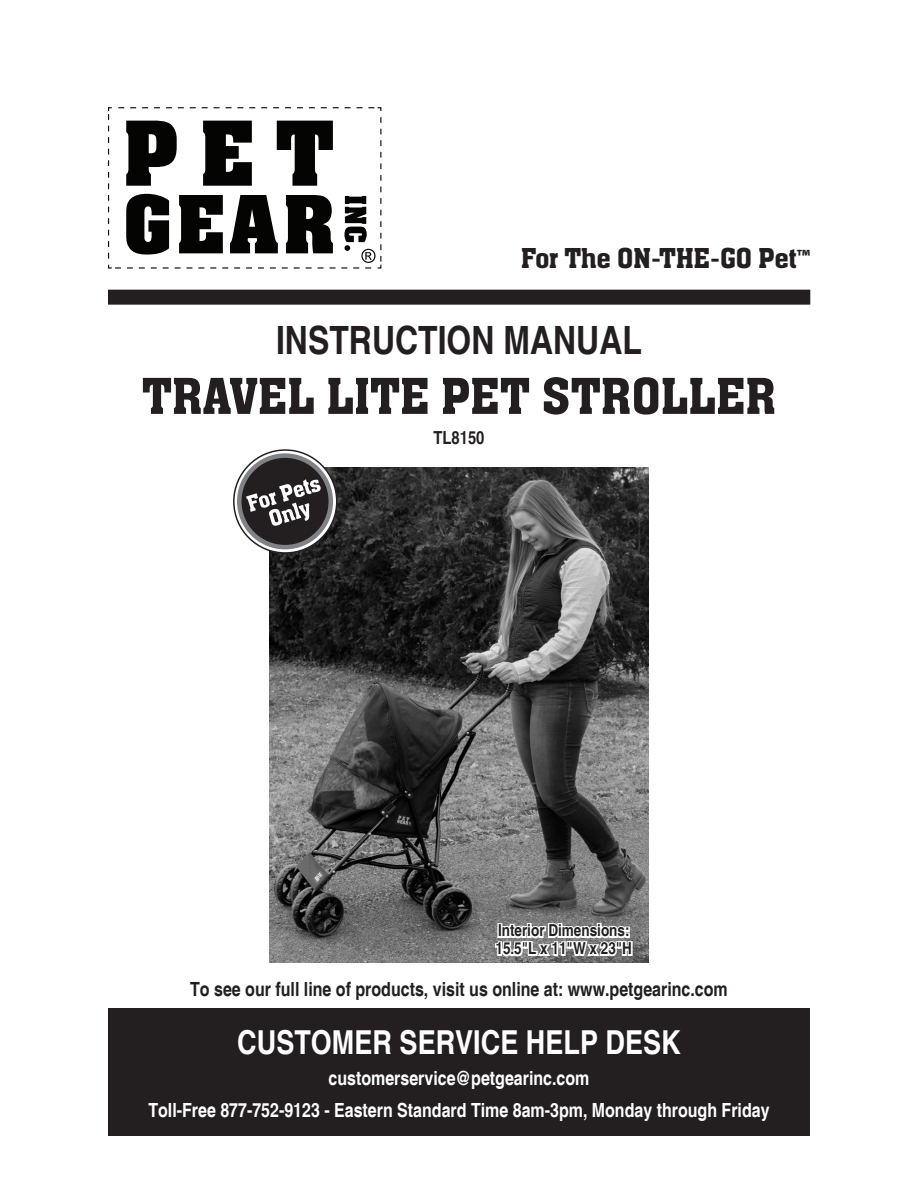
<style>
.page{position:relative;width:918px;height:1188px;background:#fff}
.page>*{position:absolute;margin:0;border:0;box-sizing:border-box;transform-origin:0 0}
.t1{font:500 54px "Aachen Std";color:#231f20}
.t2{font:700 condensed 39px "Helvetica";color:#231f20}
.t3{font:700 condensed 33px "Helvetica";color:#fff}
.t4{font:500 30px "Aachen Std";color:#231f20}
.t5{font:700 condensed 19.5px "Helvetica";color:#fff}
.t6{font:700 condensed 19.5px "Helvetica";color:#231f20}
.t7{font:700 condensed 18px "Helvetica";color:#231f20}
.t8{font:700 condensed 16.5px "Helvetica";color:#231f20}
.s1{font-family:"Myriad Pro";font-weight:700;font-size:21px}
</style>
<div class="page">
<img style="left:269px;top:468px;width:380px;height:495px">
<div style="left:108px;top:1008px;width:702px;height:128px;background:#231f20"></div>
<div style="left:108px;top:290px;width:702px;height:15px;background:#231f20"></div>
<svg style="left:234px;top:450px;width:103px;height:103px"></svg>
<div style="left:233px;top:449px;width:105px;height:105px;border:2px solid #231f20;border-radius:50%"></div>
<svg style="left:239px;top:456px;width:92px;height:91px;background:#302d2e"></svg>
<div style="left:237px;top:453px;width:96px;height:96px;border:4px solid #808285;border-radius:50%"></div>
<svg style="left:246px;top:479px;width:75px;height:47px"></svg>
<svg style="left:493px;top:908px;width:141px;height:55px"></svg>
<svg style="left:108px;top:107px;width:274px;height:162px"></svg>
<p class="t4" style="left:521px;top:242px;width:290px">For The ON-THE-GO Pet<span class="s1">™</span></p>
<p class="t2" style="left:276px;top:317px;width:367px">INSTRUCTION MANUAL</p>
<p class="t1" style="left:142px;top:367px;width:636px">TRAVEL LITE PET STROLLER</p>
<p class="t7" style="left:434px;top:427px;width:52px">TL8150</p>
<p class="t8" style="left:498px;top:921px;width:133px">Interior Dimensions:</p>
<p class="t8" style="left:495px;top:939px;width:138px">15.5"L x 11"W x 23"H</p>
<p class="t6" style="left:190px;top:977px;width:539px">To see our full line of products, visit us online at: www.petgearinc.com</p>
<p class="t3" style="left:237px;top:1022px;width:445px">CUSTOMER SERVICE HELP DESK</p>
<p class="t5" style="left:329px;top:1067px;width:262px">customerservice@petgearinc.com</p>
<p class="t5" style="left:148px;top:1098px;width:623px">Toll-Free 877-752-9123 - Eastern Standard Time 8am-3pm, Monday through Friday</p>
</div>
